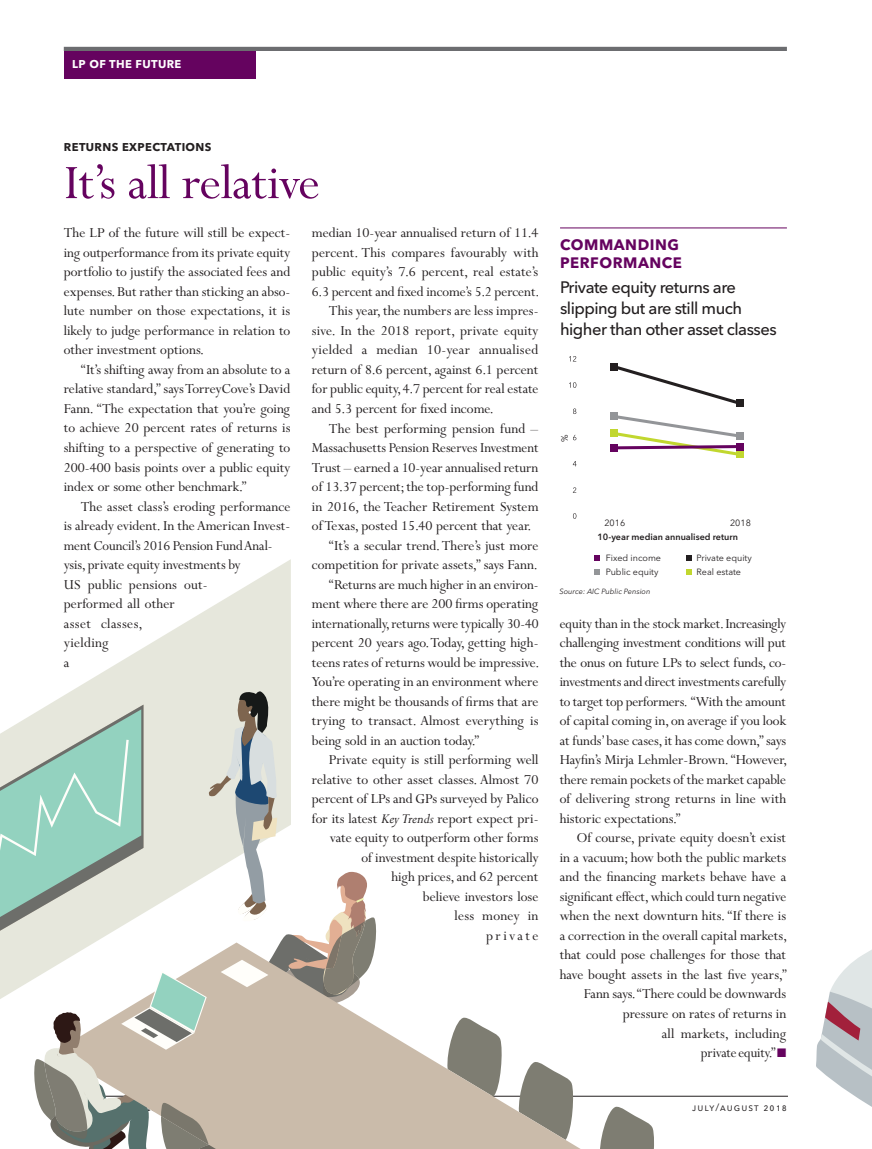
<style>
.page{position:relative;width:872px;height:1149px;background:#fff}
.page>*{position:absolute;margin:0;border:0;box-sizing:border-box;transform-origin:0 0}
.t1{font:54px "Perpetua MT Pro";letter-spacing:-.01em;color:#65035f}
.t2{font:500 16.5px/21px "Avenir Next LT Pro";letter-spacing:-.03em;color:#231f20}
.t3{font:15.3px/19.5px "Perpetua MT Pro";color:#231f20;text-align:justify}
.t4{font:15.3px "Perpetua MT Pro";letter-spacing:.02em;color:#231f20}
.t5{font:15.3px "Perpetua MT Pro";letter-spacing:.15em;color:#231f20}
.t6{font:700 15px/18px "Avenir Next LT Pro";letter-spacing:.035em;color:#65035f}
.t7{font:700 11.25px "Avenir Next LT Pro";letter-spacing:.035em;color:#231f20}
.t8{font:700 11.25px "Avenir Next LT Pro";letter-spacing:.035em;color:#fff}
.t9{font:10.5px "Avenir Next LT Pro";letter-spacing:.1em;color:#231f20}
.t10{font:9px/13.5px "Avenir Next LT Pro";color:#231f20}
.t11{font:600 9px "Avenir Next LT Pro";color:#231f20}
.t12{font:italic 7.5px "Avenir Next LT Pro";color:#231f20}
.s1{font-style:italic}
.s2{color:#65035f}
</style>
<div class="page">
<hr style="left:65px;top:1095px;width:723px;height:1px;background:#231f20">
<hr style="left:64px;top:47px;width:723px;height:4px;background:#6c6d70">
<div style="left:64px;top:51px;width:191px;height:27px;background:#65035f"></div>
<svg style="left:816px;top:950px;width:56px;height:157px"></svg>
<hr style="left:560px;top:227px;width:227px;height:1px;background:#65035f">
<svg style="left:573px;top:461px;width:3px;height:5px"></svg>
<svg style="left:573px;top:434px;width:3px;height:6px"></svg>
<svg style="left:573px;top:408px;width:3px;height:6px"></svg>
<svg style="left:569px;top:382px;width:7px;height:6px"></svg>
<svg style="left:569px;top:356px;width:7px;height:5px"></svg>
<svg style="left:611px;top:365px;width:125px;height:39px"></svg>
<svg style="left:611px;top:414px;width:131px;height:42px"></svg>
<div style="left:610px;top:429px;width:7px;height:8px;background:#c1d72f"></div>
<div style="left:736px;top:450px;width:7px;height:8px;background:#c1d72f"></div>
<div style="left:610px;top:363px;width:7px;height:7px;background:#231f20"></div>
<div style="left:736px;top:399px;width:7px;height:8px;background:#231f20"></div>
<div style="left:610px;top:412px;width:7px;height:8px;background:#939598"></div>
<div style="left:736px;top:432px;width:7px;height:7px;background:#939598"></div>
<div style="left:610px;top:444px;width:7px;height:7px;background:#65035f"></div>
<div style="left:736px;top:442px;width:7px;height:8px;background:#65035f"></div>
<svg style="left:594px;top:555px;width:5px;height:5px"></svg>
<svg style="left:686px;top:555px;width:5px;height:5px"></svg>
<svg style="left:594px;top:569px;width:5px;height:5px"></svg>
<svg style="left:686px;top:569px;width:5px;height:5px"></svg>
<svg style="left:80px;top:559px;width:211px;height:127px"></svg>
<svg style="left:600px;top:1106px;width:54px;height:42px"></svg>
<svg style="left:378px;top:1017px;width:202px;height:131px;fill:#cabbaa"></svg>
<svg style="left:0;top:686px;width:378px;height:462px"></svg>
<p class="t8" style="left:72px;top:58px;width:111px">LP OF THE FUTURE</p>
<p class="t7" style="left:64px;top:140px;width:149px">RETURNS EXPECTATIONS</p>
<h1 class="t1" style="left:64px;top:151px;width:258px">It’s all relative</h1>
<p class="t3" style="left:64px;top:223px;width:228px">The LP of the future will still be expect&shy;ing outperformance from its private equity portfolio to justify the associated fees and expenses. But rather than sticking an abso&shy;lute number on those expectations, it is likely to judge performance in relation to other investment options.</p>
<p class="t3" style="left:64px;top:360px;width:228px;text-indent:17px">“It’s shifting away from an absolute to a relative standard,” says TorreyCove’s David Fann. “The expectation that you’re going to achieve 20 percent rates of returns is shifting to a perspective of generating to 200-400 basis points over a public equity index or some other benchmark.”</p>
<p class="t3" style="left:64px;top:496px;width:228px;text-align:left;text-indent:17px">The asset class’s eroding performance is already evident. In the American Invest&shy;ment Council’s 2016 Pension Fund Anal&shy;ysis, private equity investments by<br>US public pensions out-<br>performed all other<br>asset classes,<br>yielding<br>a</p>
<p class="t3" style="left:312px;top:223px;width:228px">median 10-year annualised return of 11.4</p>
<p class="t3" style="left:312px;top:243px;width:228px">percent. This compares favourably with</p>
<p class="t3" style="left:312px;top:262px;width:228px">public equity’s 7.6 percent, real estate’s</p>
<p class="t3" style="left:312px;top:282px;width:228px">6.3 percent and fixed income’s 5.2 percent.</p>
<p class="t3" style="left:329px;top:301px;width:211px">This year, the numbers are less impres-</p>
<p class="t3" style="left:312px;top:321px;width:228px">sive. In the 2018 report, private equity</p>
<p class="t4" style="left:312px;top:341px;width:228px">yielded a median 10-year annualised</p>
<p class="t3" style="left:312px;top:360px;width:228px">return of 8.6 percent, against 6.1 percent</p>
<p class="t3" style="left:312px;top:379px;width:228px">for public equity, 4.7 percent for real estate</p>
<p class="t3" style="left:312px;top:399px;width:183px">and 5.3 percent for fixed income.</p>
<p class="t3" style="left:329px;top:418px;width:211px">The best performing pension fund –</p>
<p class="t3" style="left:312px;top:438px;width:228px">Massachusetts Pension Reserves Investment</p>
<p class="t3" style="left:312px;top:457px;width:228px">Trust – earned a 10-year annualised return</p>
<p class="t3" style="left:312px;top:477px;width:228px">of 13.37 percent; the top-performing fund</p>
<p class="t3" style="left:312px;top:496px;width:228px">in 2016, the Teacher Retirement System</p>
<p class="t3" style="left:312px;top:516px;width:221px">of Texas, posted 15.40 percent that year.</p>
<p class="t3" style="left:329px;top:535px;width:211px">“It’s a secular trend. There’s just more</p>
<p class="t3" style="left:312px;top:555px;width:227px">competition for private assets,” says Fann.</p>
<p class="t3" style="left:329px;top:574px;width:211px">“Returns are much higher in an environ-</p>
<p class="t3" style="left:312px;top:594px;width:228px">ment where there are 200 firms operating</p>
<p class="t3" style="left:312px;top:613px;width:228px">internationally, returns were typically 30-40</p>
<p class="t3" style="left:312px;top:633px;width:228px">percent 20 years ago. Today, getting high-</p>
<p class="t3" style="left:312px;top:652px;width:228px">teens rates of returns would be impressive.</p>
<p class="t3" style="left:312px;top:672px;width:228px">You’re operating in an environment where</p>
<p class="t3" style="left:312px;top:691px;width:228px">there might be thousands of firms that are</p>
<p class="t3" style="left:312px;top:711px;width:228px">trying to transact. Almost everything is</p>
<p class="t3" style="left:312px;top:730px;width:169px">being sold in an auction today.”</p>
<p class="t3" style="left:329px;top:750px;width:211px">Private equity is still performing well</p>
<p class="t3" style="left:312px;top:769px;width:228px">relative to other asset classes. Almost 70</p>
<p class="t3" style="left:312px;top:789px;width:228px">percent of LPs and GPs surveyed by Palico</p>
<p class="t3" style="left:312px;top:808px;width:228px">for its latest <span class="s1">Key Trends</span> report expect pri-</p>
<p class="t3" style="left:330px;top:828px;width:210px">vate equity to outperform other forms</p>
<p class="t3" style="left:361px;top:847px;width:179px">of investment despite historically</p>
<p class="t3" style="left:391px;top:867px;width:149px">high prices, and 62 percent</p>
<p class="t3" style="left:423px;top:886px;width:117px">believe investors lose</p>
<p class="t3" style="left:454px;top:906px;width:86px">less money in</p>
<p class="t5" style="left:486px;top:926px;width:54px">private</p>
<p class="t6" style="left:560px;top:235px;width:123px">COMMANDING<br>PERFORMANCE</p>
<p class="t2" style="left:560px;top:276px;width:218px">Private equity returns are slipping but are still much higher than other asset classes</p>
<p class="t10" style="left:558px;top:442px;width:9px;rotate:-90deg">%</p>
<p class="t10" style="left:604px;top:515px;width:22px">2016</p>
<p class="t10" style="left:730px;top:515px;width:22px">2018</p>
<p class="t11" style="left:597px;top:531px;width:142px">10-year median annualised return</p>
<p class="t10" style="left:606px;top:551px;width:57px">Fixed income<br>Public equity</p>
<p class="t10" style="left:696px;top:551px;width:57px">Private equity<br>Real estate</p>
<p class="t12" style="left:559px;top:586px;width:92px">Source: AIC Public Pension</p>
<p class="t3" style="left:559px;top:613px;width:229px">equity than in the stock market. Increasingly challenging investment conditions will put the onus on future LPs to select funds, co&shy;investments and direct investments carefully to target top performers. “With the amount of capital coming in, on average if you look at funds’ base cases, it has come down,” says Hayfin’s Mirja Lehmler-Brown. “However, there remain pockets of the market capable of delivering strong returns in line with historic expectations.”</p>
<p class="t3" style="left:559px;top:828px;width:229px;text-align:right">Of course, private equity doesn’t exist<br>in a vacuum; how both the public markets and the financing markets behave have a significant effect, which could turn negative when the next downturn hits. “If there is a correction in the overall capital markets, that could pose challenges for those that have bought assets in the last five years,” Fann says. “There could be downwards pressure on rates of returns in<br>all markets, including<br>private equity.” <span class="s2">■</span></p>
<p class="t9" style="left:692px;top:1100px;width:96px">july/august 2018</p>
</div>
